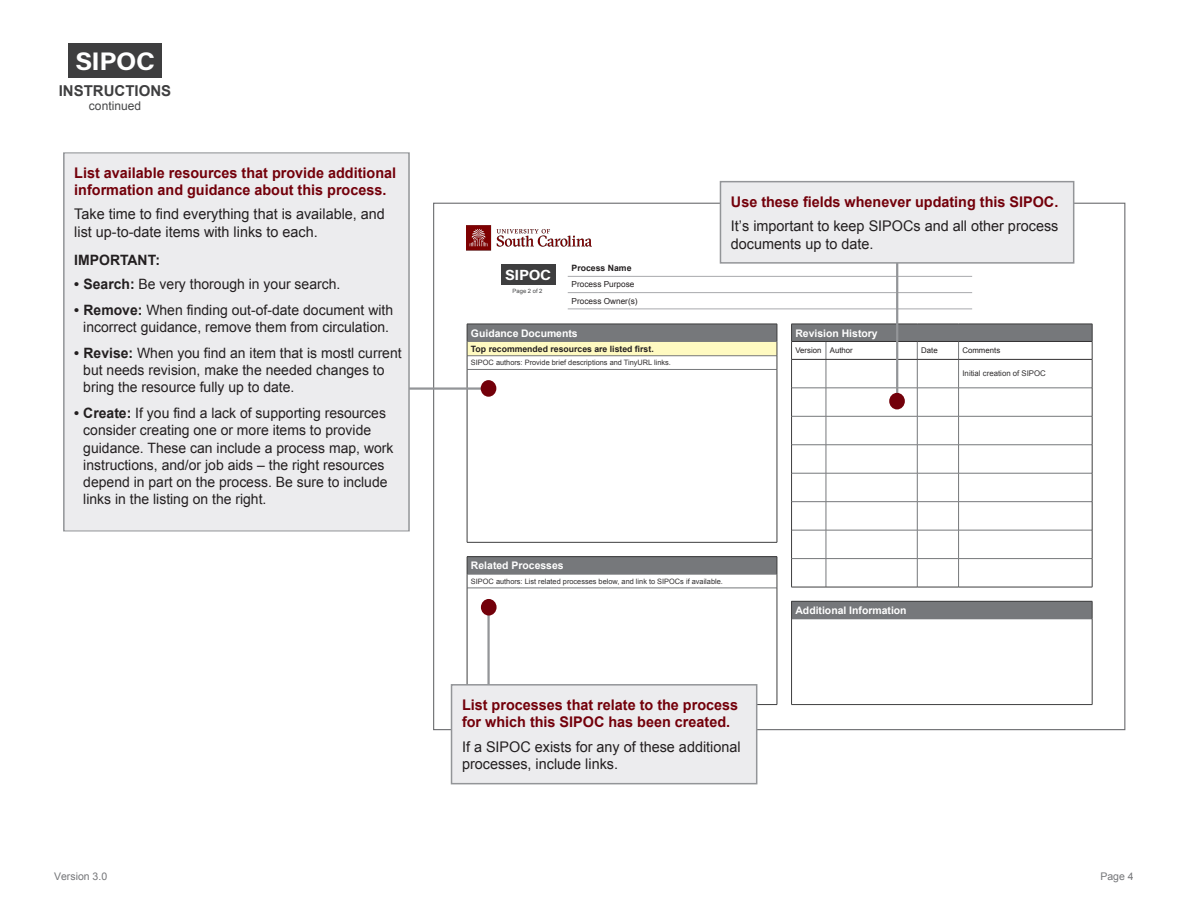
<style>
.page{position:relative;width:1188px;height:918px;background:#fff}
.page>*{position:absolute;margin:0;border:0;box-sizing:border-box;transform-origin:0 0}
.t1{font:700 25.35px "Acumin Pro";letter-spacing:-.02em;color:#fff;scale:1.05 1}
.t2{font:700 15px "Arial";color:#3e3e3f}
.t3{font:14.7px/17.7px "Arial";color:#231f20}
.t4{font:700 14.7px/17.2px "Arial";color:#73000a}
.t5{font:700 14.7px "Acumin Pro";letter-spacing:-.02em;color:#fff;scale:1.05 1}
.t6{font:14.25px/17.2px "Arial";color:#231f20}
.t7{font:700 14.25px "Arial";color:#231f20}
.t8{font:12px "Arial";color:#454647}
.t9{font:10.5px "Arial";color:#757679}
.t10{font:700 10.35px "Arial";color:#fff}
.t11{font:700 10.35px "Arial";color:#fff}
.t12{font:700 8.7px "Arial";color:#231f20}
.t13{font:8.25px/16.2px "Arial";color:#231f20}
.t14{font:7.8px "Arial";color:#231f20}
.t15{font:7.8px "Arial";color:#312f30}
.t16{font:7.35px "Arial";color:#312f30}
.t17{font:5.85px "Arial";color:#454647}
.s1{font-weight:700}
.s2{font-style:inherit}
</style>
<div class="page">
<div style="left:69px;top:43px;width:93px;height:35px;background:#3e3e3f"></div>
<div style="left:467px;top:324px;width:310px;height:17px;background:#76787b"></div>
<div style="left:467px;top:341px;width:310px;height:15px;background:#fffac1"></div>
<hr style="left:467px;top:341px;width:310px;height:1px;background:#76787b">
<hr style="left:467px;top:355px;width:310px;height:1px;background:#76787b">
<hr style="left:467px;top:369px;width:310px;height:1px;background:#76787b">
<hr style="left:467px;top:324px;width:310px;height:1px;background:#3e3e3f">
<svg style="left:467px;top:324px;width:1px;height:45px"></svg>
<svg style="left:777px;top:324px;width:1px;height:45px"></svg>
<hr style="left:467px;top:369px;width:1px;height:173px;background:#3e3e3f">
<hr style="left:777px;top:369px;width:1px;height:173px;background:#3e3e3f">
<hr style="left:467px;top:542px;width:310px;height:1px;background:#3e3e3f">
<svg style="left:791px;top:324px;width:302px;height:263px"></svg>
<hr style="left:791px;top:587px;width:35px;height:1px;background:#3e3e3f">
<hr style="left:826px;top:587px;width:91px;height:1px;background:#3e3e3f">
<hr style="left:917px;top:587px;width:42px;height:1px;background:#3e3e3f">
<hr style="left:959px;top:587px;width:133px;height:1px;background:#3e3e3f">
<div style="left:467px;top:557px;width:310px;height:17px;background:#76787b"></div>
<hr style="left:467px;top:574px;width:310px;height:1px;background:#76787b">
<hr style="left:467px;top:588px;width:310px;height:1px;background:#76787b">
<hr style="left:467px;top:556px;width:310px;height:1px;background:#3e3e3f">
<svg style="left:467px;top:557px;width:1px;height:31px"></svg>
<svg style="left:777px;top:557px;width:1px;height:31px"></svg>
<hr style="left:467px;top:588px;width:1px;height:116px;background:#3e3e3f">
<hr style="left:777px;top:588px;width:1px;height:116px;background:#3e3e3f">
<hr style="left:467px;top:704px;width:310px;height:1px;background:#3e3e3f">
<div style="left:501px;top:265px;width:54px;height:20px;background:#3e3e3f"></div>
<hr style="left:568px;top:276px;width:404px;height:1px;background:#a8a9ad">
<hr style="left:568px;top:292px;width:404px;height:1px;background:#a8a9ad">
<hr style="left:568px;top:309px;width:404px;height:1px;background:#a8a9ad">
<div style="left:792px;top:601px;width:300px;height:18px;background:#76787b"></div>
<hr style="left:792px;top:619px;width:300px;height:1px;background:#76787b">
<hr style="left:791px;top:601px;width:301px;height:1px;background:#3e3e3f">
<svg style="left:791px;top:601px;width:1px;height:18px"></svg>
<svg style="left:1092px;top:601px;width:1px;height:18px"></svg>
<hr style="left:791px;top:619px;width:1px;height:85px;background:#3e3e3f">
<hr style="left:1092px;top:619px;width:1px;height:85px;background:#3e3e3f">
<hr style="left:791px;top:704px;width:301px;height:1px;background:#3e3e3f">
<hr style="left:142px;top:387px;width:346px;height:3px;background:#939598">
<div style="left:481px;top:380px;width:15px;height:17px;background:#73000a;border-radius:50%"></div>
<div style="left:64px;top:153px;width:345px;height:377px;background:#ececee"></div>
<div style="left:63px;top:152px;width:347px;height:380px;border:1px solid #939598"></div>
<hr style="left:487px;top:607px;width:3px;height:130px;background:#939598">
<div style="left:481px;top:599px;width:16px;height:17px;background:#73000a;border-radius:50%"></div>
<div style="left:452px;top:685px;width:305px;height:99px;background:#ececee"></div>
<div style="left:451px;top:684px;width:306px;height:100px;border:2px solid #939598"></div>
<hr style="left:896px;top:235px;width:2px;height:166px;background:#939598">
<div style="left:889px;top:393px;width:16px;height:16px;background:#73000a;border-radius:50%"></div>
<div style="left:720px;top:182px;width:354px;height:81px;background:#ececee"></div>
<div style="left:720px;top:181px;width:354px;height:83px;border:2px solid #939598"></div>
<img style="left:467px;top:226px;width:124px;height:25px">
<h1 class="t1" style="left:76px;top:43px;width:77px">SIPOC</h1>
<p class="t2" style="left:59px;top:81px;width:114px">INSTRUCTIONS</p>
<p class="t8" style="left:89px;top:98px;width:54px">continued</p>
<p class="t4" style="left:74px;top:165px;width:323px">List available resources that provide additional information and guidance about this process.</p>
<p class="t3" style="left:74px;top:206px;width:312px;line-height:17.2px">Take time to find everything that is available, and list up-to-date items with links to each.</p>
<p class="t7" style="left:74px;top:250px;width:87px">IMPORTANT:</p>
<p class="t6" style="left:74px;top:275px;width:268px"><span class="s1">• Search:</span> Be very thorough in your search.</p>
<p class="t6" style="left:74px;top:301px;width:320px;text-align:center"><span class="s1">• Remove:</span> When finding out-of-date document with incorrect guidance, remove them from circulation.</p>
<p class="t6" style="left:83px;top:344px;width:320px;text-indent:-9px"><span class="s1">• Revise:</span> When you find an item that is mostl current but needs revision, make the needed changes to bring the resource fully up to date.</p>
<p class="t6" style="left:83px;top:405px;width:312px;text-indent:-9px"><span class="s1">• Create:</span> If you find a lack of supporting resources consider creating one or more items to provide guidance. These can include a process map, work instructions, and/or job aids – the right resources depend in part on the process. Be sure to include links in the listing on the right.</p>
<p class="t9" style="left:54px;top:870px;width:55px">Version 3.0</p>
<p class="t5" style="left:505px;top:265px;width:45px">SIPOC</p>
<p class="t17" style="left:513px;top:287px;width:31px">Page 2 of 2</p>
<p class="t12" style="left:572px;top:263px;width:61px">Process Name</p>
<p class="t13" style="left:572px;top:277px;width:68px">Process Purpose<br>Process Owner(s)</p>
<p class="t11" style="left:471px;top:326px;width:108px"><span class="s2">Guidance</span> Documents</p>
<p class="t12" style="left:471px;top:343px;width:184px">Top recommended resources are listed first.</p>
<p class="t16" style="left:471px;top:358px;width:201px">SIPOC authors: Provide brief descriptions and TinyURL links.</p>
<p class="t4" style="left:731px;top:193px;width:329px">Use these fields whenever updating this SIPOC.</p>
<p class="t3" style="left:731px;top:217px;width:329px">It’s important to keep SIPOCs and all other process documents up to date.</p>
<p class="t10" style="left:795px;top:326px;width:84px">Revision History</p>
<p class="t14" style="left:795px;top:345px;width:59px">Version Author</p>
<p class="t14" style="left:921px;top:345px;width:18px">Date</p>
<p class="t14" style="left:962px;top:345px;width:39px">Comments</p>
<p class="t15" style="left:962px;top:369px;width:85px">Initial creation of SIPOC</p>
<p class="t10" style="left:471px;top:559px;width:94px">Related Processes</p>
<p class="t16" style="left:471px;top:576px;width:253px">SIPOC authors: List related processes below, and link to SIPOCs if available.</p>
<p class="t4" style="left:462px;top:696px;width:278px;line-height:17.7px">List processes that relate to the process for which this SIPOC has been created.</p>
<p class="t3" style="left:462px;top:738px;width:280px">If a SIPOC exists for any of these additional processes, include links.</p>
<p class="t10" style="left:795px;top:603px;width:113px">Additional Information</p>
<p class="t9" style="left:1100px;top:870px;width:35px">Page 4</p>
</div>
